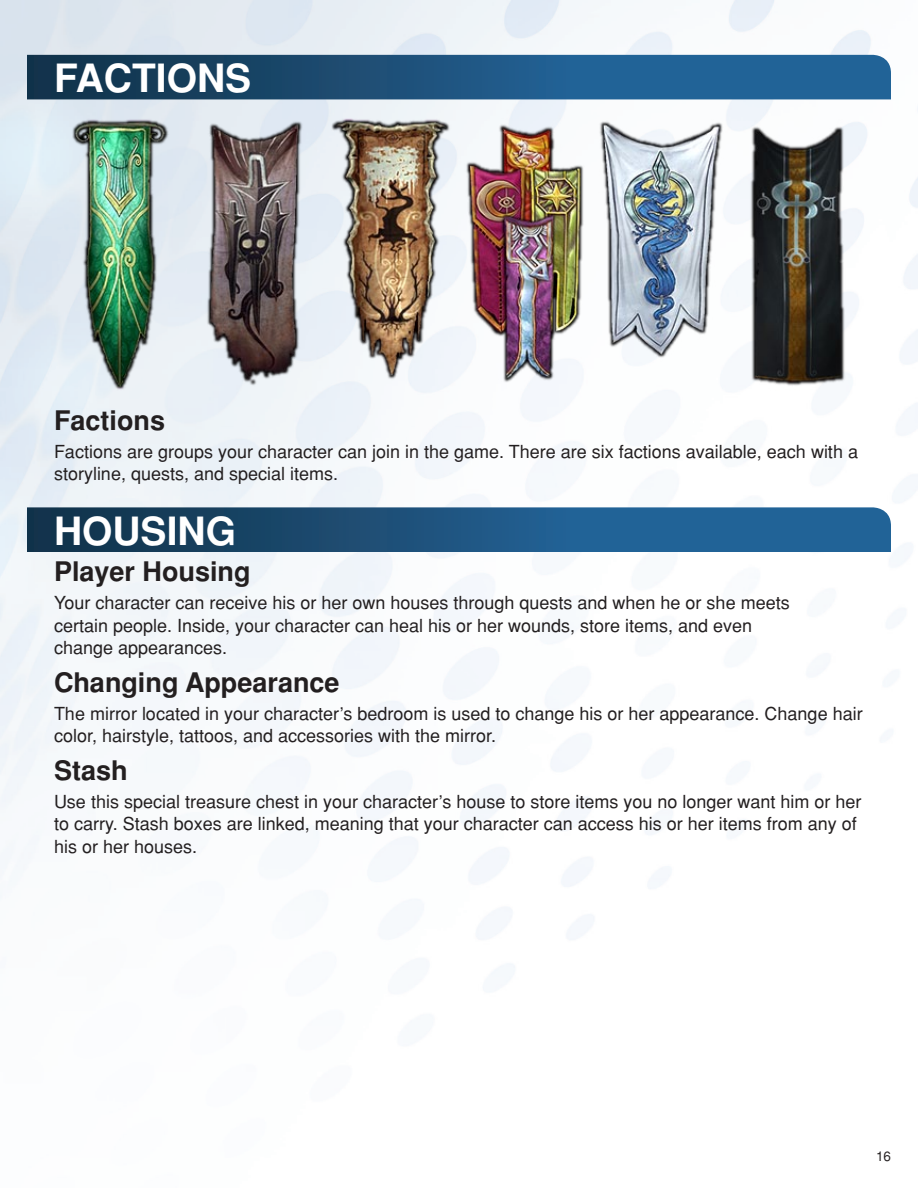
<style>
.page{position:relative;width:918px;height:1188px;background:#fff}
.page>*{position:absolute;margin:0;border:0;box-sizing:border-box;transform-origin:0 0}
.t1{font:700 39px "Helvetica";color:#fff}
.t2{font:700 27px "Helvetica";color:#231f20}
.t3{font:18px/22.5px "Helvetica";color:#231f20}
.t4{font:13.5px "Helvetica";color:#231f20}
</style>
<div class="page">
<svg style="left:27px;top:55px;width:864px;height:44px;background:#1c527b"></svg>
<svg style="left:27px;top:507px;width:864px;height:45px;background:#1e537c"></svg>
<img style="left:54px;top:119px;width:810px;height:272px">
<h1 class="t1" style="left:54px;top:55px;width:199px">Factions</h1>
<h2 class="t2" style="left:54px;top:405px;width:113px">Factions</h2>
<p class="t3" style="left:54px;top:440px;width:806px">Factions are groups your character can join in the game. There are six factions available, each with a storyline, quests, and special items.</p>
<h1 class="t1" style="left:54px;top:508px;width:177px">Housing</h1>
<h2 class="t2" style="left:54px;top:556px;width:198px">Player Housing</h2>
<p class="t3" style="left:54px;top:591px;width:737px">Your character can receive his or her own houses through quests and when he or she meets certain people. Inside, your character can heal his or her wounds, store items, and even change appearances.</p>
<h2 class="t2" style="left:54px;top:666px;width:287px">Changing Appearance</h2>
<p class="t3" style="left:54px;top:702px;width:810px">The mirror located in your character’s bedroom is used to change his or her appearance. Change hair color, hairstyle, tattoos, and accessories with the mirror.</p>
<h2 class="t2" style="left:54px;top:754px;width:75px">Stash</h2>
<p class="t3" style="left:54px;top:790px;width:809px">Use this special treasure chest in your character’s house to store items you no longer want him or her to carry. Stash boxes are linked, meaning that your character can access his or her items from any of his or her houses.</p>
<p class="t4" style="left:876px;top:1148px;width:17px">16</p>
</div>
